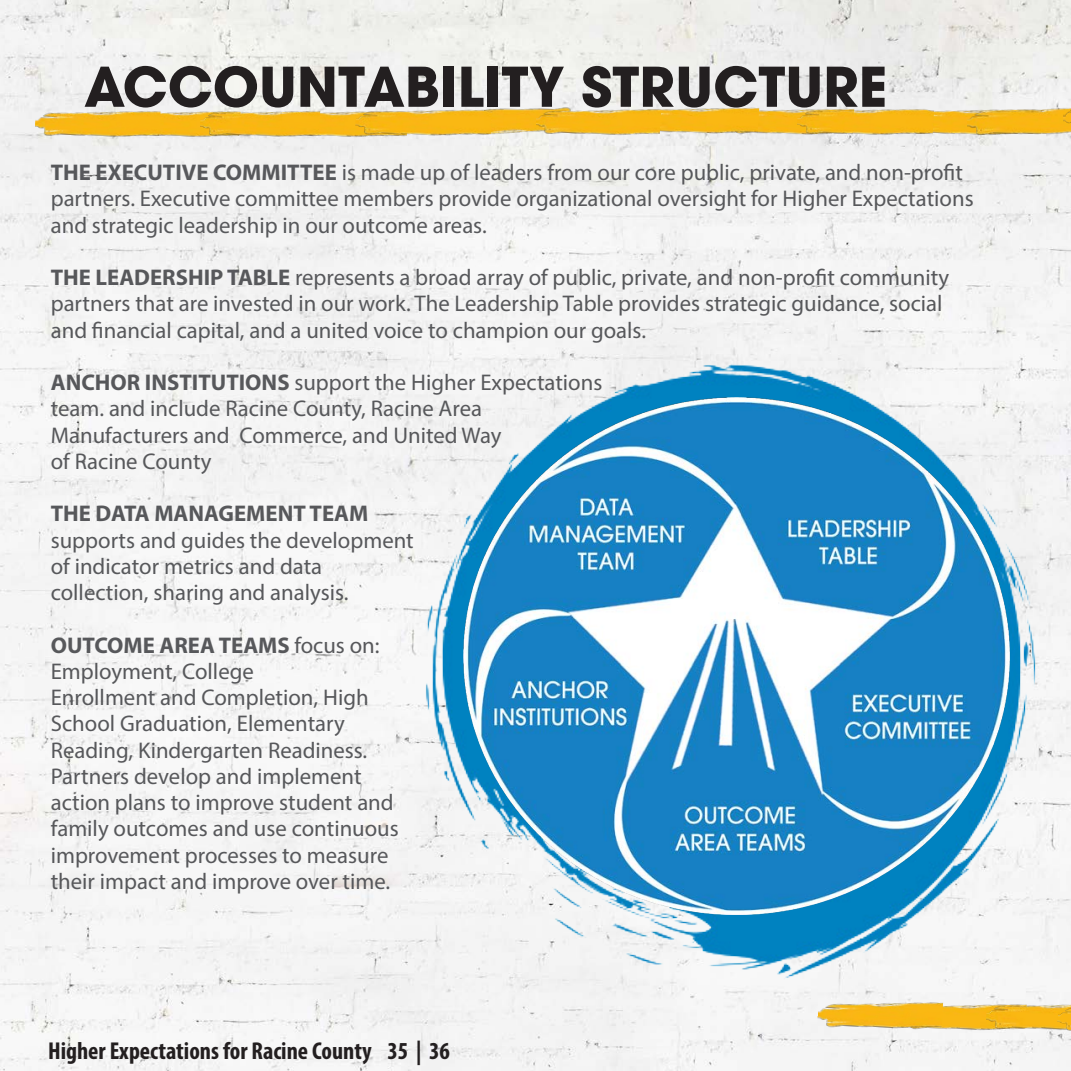
<style>
.page{position:relative;width:1071px;height:1071px;background:#fff}
.page>*{position:absolute;margin:0;border:0;box-sizing:border-box;transform-origin:0 0}
.t1{font:700 54.25px "ITC Avant Garde Pro";color:#231f20}
.t2{font:700 condensed 24.5px "Myriad Pro";color:#231f20}
.t3{font:22.75px/26.2px "Myriad Pro";color:#57585b}
.t4{font:700 22.75px "Myriad Pro";color:#57585b}
.s1{font-weight:700}
</style>
<div class="page">
<img style="left:0;top:0;width:1071px;height:1071px">
<img style="left:214px;top:226px;width:857px;height:845px">
<img style="left:416px;top:398px;width:655px;height:517px">
<img style="left:164px;top:40px;width:81px;height:152px">
<img style="left:268px;top:37px;width:84px;height:154px">
<img style="left:723px;top:60px;width:70px;height:130px">
<img style="left:902px;top:35px;width:144px;height:156px">
<img style="left:482px;top:55px;width:98px;height:138px">
<img style="left:965px;top:37px;width:106px;height:150px">
<img style="left:197px;top:37px;width:127px;height:152px">
<img style="left:31px;top:39px;width:133px;height:153px">
<img style="left:665px;top:59px;width:97px;height:129px">
<img style="left:532px;top:36px;width:133px;height:154px">
<img style="left:352px;top:36px;width:144px;height:155px">
<img style="left:793px;top:35px;width:145px;height:155px">
<img style="left:947px;top:933px;width:36px;height:138px">
<img style="left:983px;top:930px;width:88px;height:141px">
<img style="left:814px;top:931px;width:133px;height:140px">
<img style="left:1061px;top:32px;width:10px;height:147px">
<img style="left:1054px;top:932px;width:17px;height:139px">
<p class="t1" style="left:84px;top:51px;width:805px">ACCOUNTABILITY STRUCTURE</p>
<p class="t3" style="left:51px;top:159px;width:924px"><span class="s1">THE EXECUTIVE COMMITTEE</span> is made up of leaders from our core public, private, and non-profit partners. Executive committee members provide organizational oversight for Higher Expectations and strategic leadership in our outcome areas.</p>
<p class="t3" style="left:51px;top:264px;width:900px"><span class="s1">THE LEADERSHIP TABLE</span> represents a broad array of public, private, and non-profit community</p>
<p class="t3" style="left:51px;top:290px;width:893px">partners that are invested in our work. The Leadership Table provides strategic guidance, social</p>
<p class="t3" style="left:51px;top:317px;width:597px">and financial capital, and a united voice to champion our goals.</p>
<p class="t3" style="left:51px;top:369px;width:553px"><span class="s1">ANCHOR INSTITUTIONS</span> support the Higher Expectations</p>
<p class="t3" style="left:51px;top:395px;width:433px">team. and include Racine County, Racine Area</p>
<p class="t3" style="left:51px;top:422px;width:452px">Manufacturers and Commerce, and United Way</p>
<p class="t3" style="left:51px;top:448px;width:162px">of Racine County</p>
<p class="t4" style="left:51px;top:499px;width:319px">THE DATA MANAGEMENT TEAM</p>
<p class="t3" style="left:51px;top:527px;width:365px">supports and guides the development of indicator metrics and data</p>
<p class="t3" style="left:51px;top:579px;width:299px">collection, sharing and analysis.</p>
<p class="t3" style="left:51px;top:632px;width:330px"><span class="s1">OUTCOME AREA TEAMS</span> focus on:<br>Employment, College</p>
<p class="t3" style="left:51px;top:684px;width:350px">Enrollment and Completion, High School Graduation, Elementary Reading, Kindergarten Readiness.<br>Partners develop and implement action plans to improve student and family outcomes and use continuous</p>
<p class="t3" style="left:51px;top:842px;width:341px">improvement processes to measure their impact and improve over time.</p>
<p class="t2" style="left:48px;top:1036px;width:403px">Higher Expectations for Racine County 35 | 36</p>
</div>
